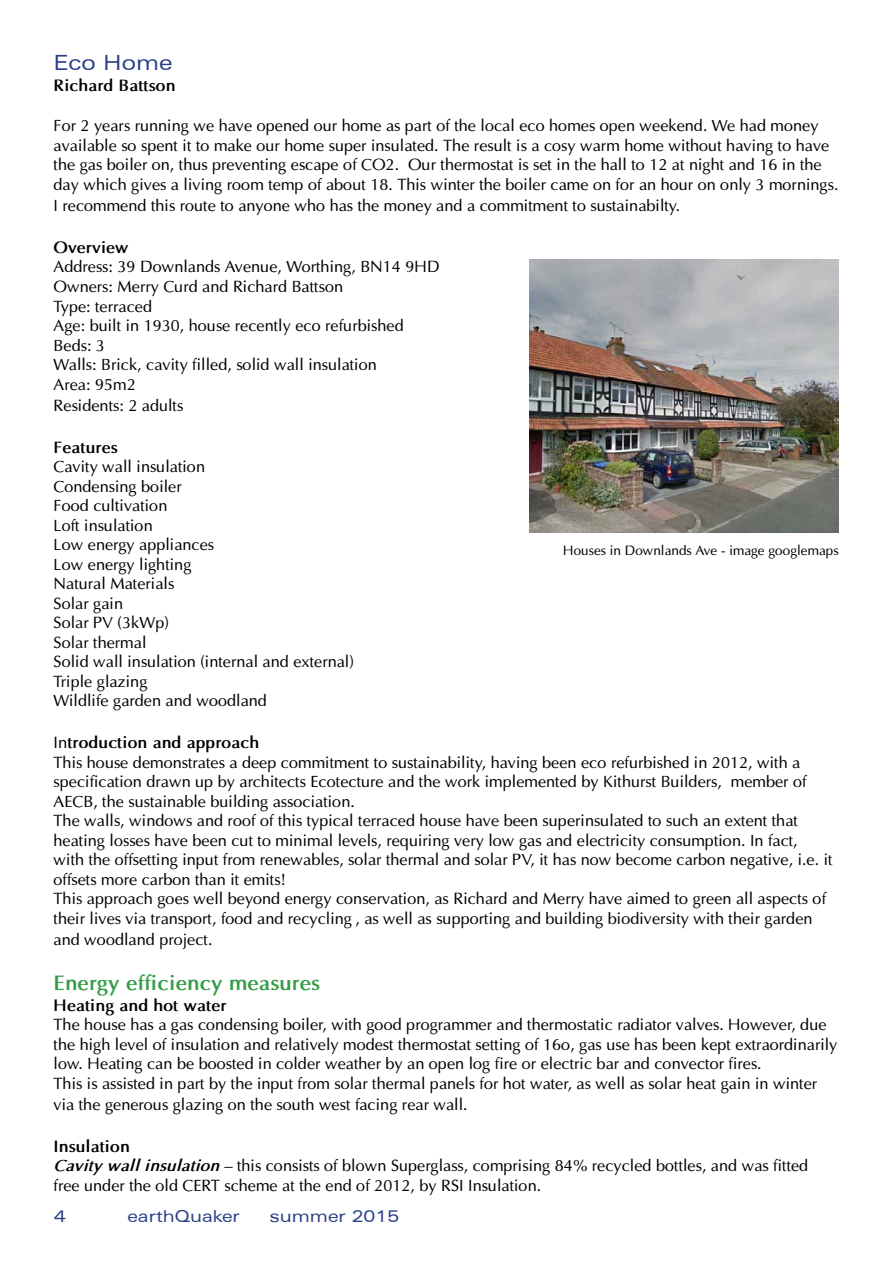
<style>
.page{position:relative;width:893px;height:1263px;background:#fff}
.page>*{position:absolute;margin:0;border:0;box-sizing:border-box;transform-origin:0 0}
.t1{font:700 21px "Optima";color:#359d47}
.t2{font:expanded 21px "Zurich BT";color:#293f87}
.t3{font:700 16.5px "Optima";color:#000}
.t4{font:expanded 16.5px "Zurich BT";color:#293f87}
.t5{font:16.2px/19.5px "Optima";color:#000}
.t6{font:13.5px "Optima";color:#000}
.s1{font-weight:400}
.s2{font-weight:700;font-style:italic}
</style>
<div class="page">
<img style="left:529px;top:260px;width:310px;height:273px">
<p class="t2" style="left:54px;top:50px;width:120px">Eco Home</p>
<p class="t3" style="left:54px;top:75px;width:124px">Richard Battson</p>
<p class="t5" style="left:54px;top:116px;width:786px">For 2 years running we have opened our home as part of the local eco homes open weekend. We had money available so spent it to make our home super insulated. The result is a cosy warm home without having to have the gas boiler on, thus preventing escape of CO2. Our thermostat is set in the hall to 12 at night and 16 in the day which gives a living room temp of about 18. This winter the boiler came on for an hour on only 3 mornings.</p>
<p class="t5" style="left:54px;top:196px;width:628px">I recommend this route to anyone who has the money and a commitment to sustainabilty.</p>
<p class="t3" style="left:54px;top:237px;width:77px">Overview</p>
<p class="t5" style="left:54px;top:257px;width:388px">Address: 39 Downlands Avenue, Worthing, BN14 9HD<br>Owners: Merry Curd and Richard Battson<br>Type: terraced<br>Age: built in 1930, house recently eco refurbished<br>Beds: 3<br>Walls: Brick, cavity filled, solid wall insulation<br>Area: 95m2</p>
<p class="t5" style="left:54px;top:395px;width:131px">Residents: 2 adults</p>
<p class="t3" style="left:54px;top:437px;width:66px">Features</p>
<p class="t5" style="left:54px;top:457px;width:302px">Cavity wall insulation<br>Condensing boiler<br>Food cultivation<br>Loft insulation<br>Low energy appliances<br>Low energy lighting<br>Natural Materials<br>Solar gain<br>Solar PV (3kWp)<br>Solar thermal<br>Solid wall insulation (internal and external)<br>Triple glazing<br>Wildlife garden and woodland</p>
<p class="t3" style="left:54px;top:732px;width:207px"><span class="s1">In</span>troduction and approach</p>
<p class="t5" style="left:54px;top:752px;width:781px">This house demonstrates a deep commitment to sustainability, having been eco refurbished in 2012, with a specification drawn up by architects Ecotecture and the work implemented by Kithurst Builders, member of AECB, the sustainable building association.<br>The walls, windows and roof of this typical terraced house have been superinsulated to such an extent that heating losses have been cut to minimal levels, requiring very low gas and electricity consumption. In fact,<br>with the offsetting input from renewables, solar thermal and solar PV, it has now become carbon negative, i.e. it offsets more carbon than it emits!<br>This approach goes well beyond energy conservation, as Richard and Merry have aimed to green all aspects of their lives via transport, food and recycling , as well as supporting and building biodiversity with their garden</p>
<p class="t5" style="left:54px;top:929px;width:160px">and woodland project.</p>
<p class="t1" style="left:54px;top:969px;width:268px">Energy efficiency measures</p>
<p class="t3" style="left:54px;top:995px;width:174px">Heating and hot water</p>
<p class="t5" style="left:54px;top:1015px;width:785px">The house has a gas condensing boiler, with good programmer and thermostatic radiator valves. However, due the high level of insulation and relatively modest thermostat setting of 16o, gas use has been kept extraordinarily low. Heating can be boosted in colder weather by an open log fire or electric bar and convector fires.<br>This is assisted in part by the input from solar thermal panels for hot water, as well as solar heat gain in winter</p>
<p class="t5" style="left:54px;top:1094px;width:416px">via the generous glazing on the south west facing rear wall.</p>
<p class="t3" style="left:54px;top:1136px;width:78px">Insulation</p>
<p class="t5" style="left:54px;top:1156px;width:756px"><span class="s2">Cavity wall insulation</span> – this consists of blown Superglass, comprising 84% recycled bottles, and was fitted free under the old CERT scheme at the end of 2012, by RSI Insulation.</p>
<p class="t6" style="left:563px;top:542px;width:277px">Houses in Downlands Ave - image googlemaps</p>
<p class="t4" style="left:54px;top:1206px;width:13px">4</p>
<p class="t4" style="left:128px;top:1206px;width:114px">earthQuaker</p>
<p class="t4" style="left:270px;top:1206px;width:131px">summer 2015</p>
</div>
